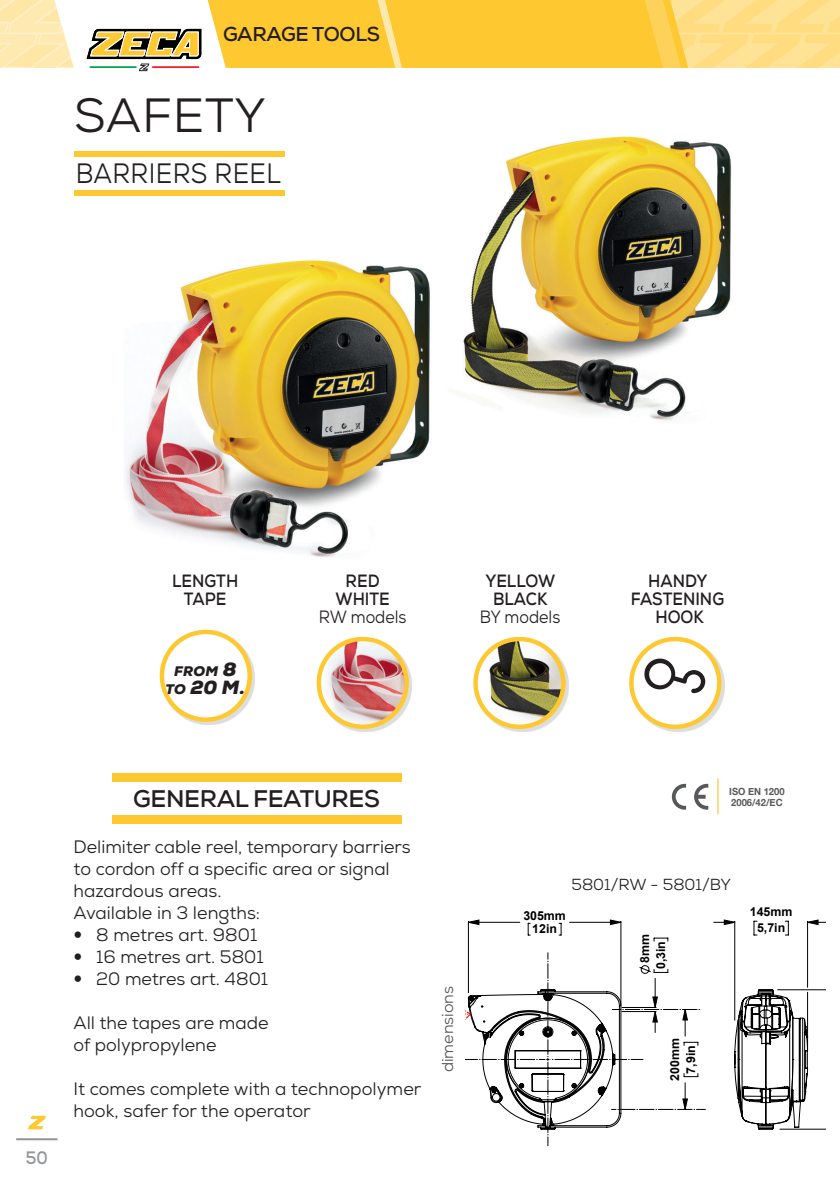
<style>
.page{position:relative;width:840px;height:1191px;background:#fff}
.page>*{position:absolute;margin:0;border:0;box-sizing:border-box;transform-origin:0 0}
.t1{font:48px "Nexa";letter-spacing:.015em;color:#231f20}
.t2{font:28px "Nexa";letter-spacing:.015em;color:#231f20;scale:.9 1}
.TITOLO_CARATTERISTICHE{font:700 24px "Nexa";letter-spacing:-.015em;color:#231f20}
.t3{font:700 20px "Nexa";letter-spacing:-.015em;color:#231f20}
.t4{font:italic 900 19px "Nexa";color:#231f20}
.t5{font:18px/22px "Nexa";color:#231f20}
.t6{font:700 18px "Nexa";color:#939598;scale:.9 1}
.t7{font:700 17.8px "Nexa";color:#231f20;scale:.9 1}
.t8{font:17.8px "Nexa";color:#231f20;scale:.9 1}
.t9{font:16px "Nexa";color:#231f20}
.t10{font:16px "Nexa";color:#57585a}
.t11{font:italic 900 13.8px "Nexa";color:#231f20}
.t12{font:700 12.4px/15.8px "Arial";color:#000;text-align:center}
.t13{font:700 9.8px/10.6px "Helvetica Neue";color:#57585a;scale:.95 1}
.s1{font-size:19px}
.s2{font-size:13.8px}
.s3{font-family:"Avenir"}
</style>
<div class="page">
<div style="left:207px;top:0;width:433px;height:68px;background:#fec830"></div>
<svg style="left:372px;top:0;width:30px;height:68px;background:#fecf4d"></svg>
<svg style="left:640px;top:0;width:199px;height:68px;background:#fedb7c"></svg>
<svg style="left:0;top:0;width:74px;height:68px;background:#feecbb"></svg>
<svg style="left:87px;top:29px;width:114px;height:42px"></svg>
<hr style="left:16px;top:1138px;width:42px;height:2px;background:#939598">
<svg style="left:28px;top:1115px;width:18px;height:14px"></svg>
<div style="left:476px;top:640px;width:92px;height:92px;background:#231f20;opacity:.15"></div>
<img style="left:475px;top:639px;width:88px;height:88px;border-radius:44px">
<div style="left:473px;top:637px;width:92px;height:92px;border:4px solid #fec830;border-radius:50%"></div>
<div style="left:162px;top:632px;width:93px;height:93px;background:#231f20;opacity:.15"></div>
<div style="left:162px;top:632px;width:87px;height:87px;background:#fff;border-radius:50%"></div>
<div style="left:160px;top:629px;width:92px;height:93px;border:4px solid #fec830;border-radius:50%"></div>
<div style="left:319px;top:639px;width:93px;height:93px;background:#231f20;opacity:.15"></div>
<img style="left:318px;top:639px;width:88px;height:87px;border-radius:44px">
<div style="left:316px;top:637px;width:92px;height:92px;border:4px solid #fec830;border-radius:50%"></div>
<div style="left:631px;top:640px;width:93px;height:92px;background:#231f20;opacity:.15"></div>
<div style="left:631px;top:639px;width:87px;height:88px;background:#fff;border-radius:50%"></div>
<div style="left:629px;top:637px;width:92px;height:92px;border:4px solid #fec830;border-radius:50%"></div>
<svg style="left:642px;top:657px;width:63px;height:36px"></svg>
<div style="left:648px;top:663px;width:23px;height:22px;background:#fff;border-radius:50%"></div>
<div style="left:75px;top:191px;width:210px;height:5px;background:#fec830"></div>
<div style="left:75px;top:151px;width:210px;height:6px;background:#fec830"></div>
<div style="left:112px;top:815px;width:289px;height:9px;background:#fec830"></div>
<div style="left:112px;top:773px;width:289px;height:8px;background:#fec830"></div>
<svg style="left:734px;top:989px;width:73px;height:140px"></svg>
<hr style="left:468px;top:921px;width:1px;height:71px;background:#000">
<hr style="left:620px;top:921px;width:1px;height:83px;background:#000">
<hr style="left:734px;top:921px;width:1px;height:99px;background:#000">
<hr style="left:806px;top:992px;width:1px;height:57px;background:#000">
<hr style="left:806px;top:921px;width:1px;height:66px;background:#000">
<hr style="left:777px;top:989px;width:47px;height:1px;background:#000">
<hr style="left:779px;top:1128px;width:45px;height:1px;background:#000">
<hr style="left:465px;top:904px;width:1px;height:245px;background:#000">
<hr style="left:465px;top:1190px;width:359px;height:1px;background:#000">
<hr style="left:839px;top:904px;width:1px;height:245px;background:#000">
<hr style="left:465px;top:904px;width:359px;height:1px;background:#000">
<svg style="left:468px;top:919px;width:356px;height:22px"></svg>
<svg style="left:465px;top:952px;width:240px;height:194px"></svg>
<hr style="left:716px;top:778px;width:2px;height:36px;background:#fed162">
<svg style="left:671px;top:784px;width:14px;height:25px"></svg>
<svg style="left:694px;top:784px;width:14px;height:25px"></svg>
<img style="left:125px;top:260px;width:305px;height:297px">
<img style="left:463px;top:136px;width:269px;height:285px">
<p class="t3" style="left:223px;top:22px;width:158px">GARAGE TOOLS</p>
<p class="t1" style="left:74px;top:85px;width:193px">SAFETY</p>
<p class="t2" style="left:76px;top:156px;width:229px">BARRIERS REEL</p>
<p class="t7" style="left:172px;top:570px;width:75px">LENGTH</p>
<p class="t7" style="left:184px;top:587px;width:49px">TAPE</p>
<p class="t11" style="left:174px;top:662px;width:64px">FROM <span class="s1">8</span></p>
<p class="t4" style="left:165px;top:675px;width:81px"><span class="s2">TO</span> 20 M.</p>
<p class="t7" style="left:345px;top:570px;width:39px">RED</p>
<p class="t7" style="left:335px;top:587px;width:62px">WHITE</p>
<p class="t8" style="left:318px;top:605px;width:99px">RW models</p>
<p class="t7" style="left:485px;top:570px;width:79px">YELLOW</p>
<p class="t7" style="left:492px;top:587px;width:62px">BLACK</p>
<p class="t8" style="left:479px;top:605px;width:91px">BY models</p>
<p class="t7" style="left:648px;top:570px;width:67px">HANDY</p>
<p class="t7" style="left:630px;top:587px;width:105px">FASTENING</p>
<p class="t7" style="left:655px;top:605px;width:55px">HOOK</p>
<p class="t6" style="left:26px;top:1146px;width:26px">50</p>
<p class="TITOLO_CARATTERISTICHE" style="left:133px;top:783px;width:248px">GENERAL FEATURES</p>
<p class="t5" style="left:73px;top:835px;width:338px">Delimiter cable reel, temporary barriers</p>
<p class="t5" style="left:73px;top:857px;width:318px">to cordon off a specific area or signal</p>
<p class="t5" style="left:73px;top:879px;width:188px">hazardous areas.<br>Available in 3 lengths:</p>
<p class="t5" style="left:73px;top:923px;width:185px"><span class="s3">•</span> 8 metres art. 9801</p>
<p class="t5" style="left:73px;top:945px;width:192px"><span class="s3">•</span> 16 metres art. 5801</p>
<p class="t5" style="left:73px;top:967px;width:196px"><span class="s3">•</span> 20 metres art. 4801</p>
<p class="t5" style="left:73px;top:1011px;width:196px">All the tapes are made</p>
<p class="t5" style="left:73px;top:1033px;width:144px">of polypropylene</p>
<p class="t5" style="left:73px;top:1077px;width:349px">It comes complete with a technopolymer</p>
<p class="t5" style="left:73px;top:1099px;width:239px">hook, safer for the operator</p>
<p class="t10" style="left:437px;top:1072px;width:88px;rotate:-90deg">dimensions</p>
<p class="t13" style="left:728px;top:786px;width:60px">ISO EN 1200<br>2006/42/EC</p>
<p class="t9" style="left:571px;top:874px;width:161px">5801/RW - 5801/BY</p>
<p class="t12" style="left:523px;top:908px;width:44px;line-height:13.8px">305mm<br>12in</p>
<p class="t12" style="left:636px;top:969px;width:37px;rotate:-90deg">8mm<br>0,3in</p>
<p class="t12" style="left:749px;top:904px;width:44px">145mm<br>5,7in</p>
<p class="t12" style="left:666px;top:1080px;width:44px;rotate:-90deg">200mm<br>7,9in</p>
</div>
